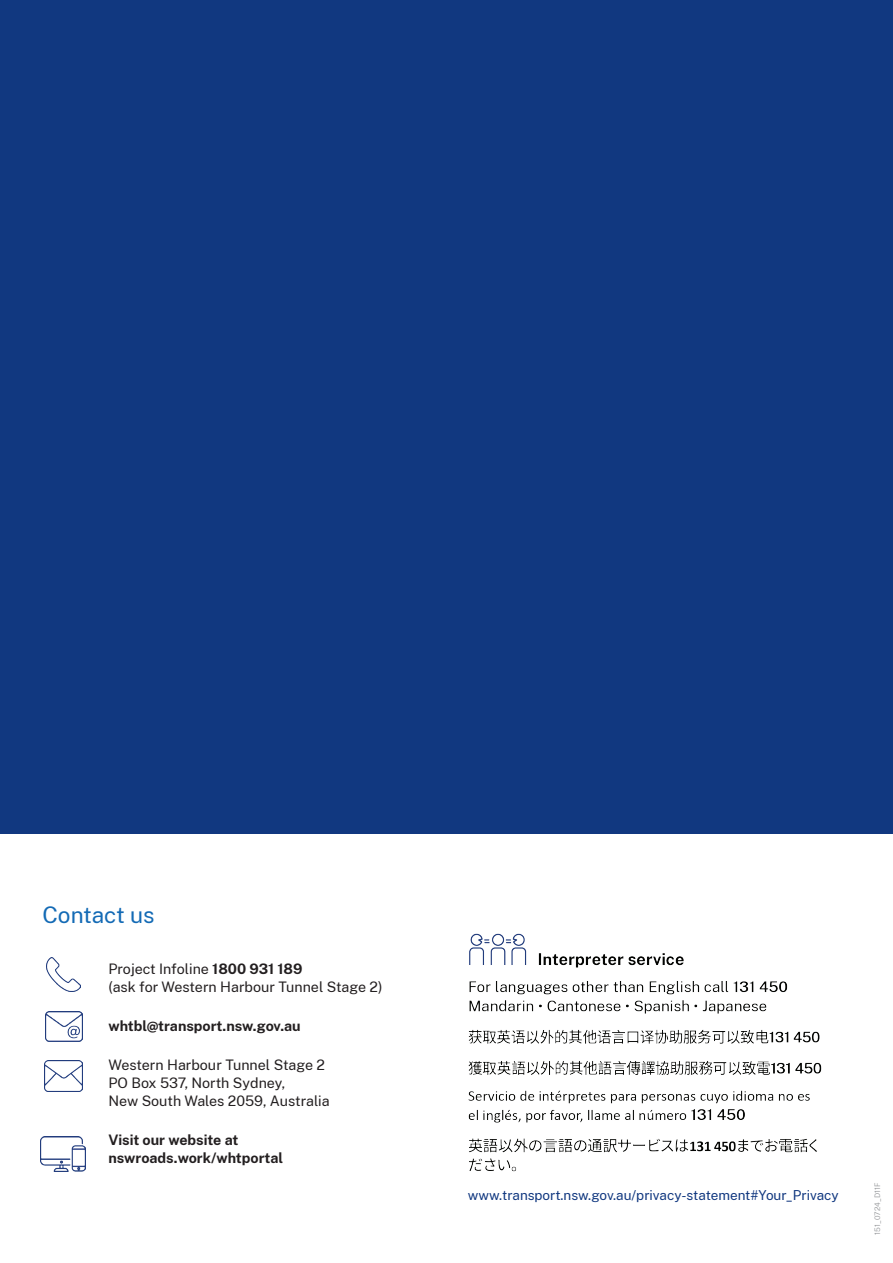
<style>
.page{position:relative;width:893px;height:1263px;background:#fff}
.page>*{position:absolute;margin:0;border:0;box-sizing:border-box;transform-origin:0 0}
.t1{font:22.5px "Public Sans NSW";color:#136ab5}
.t2{font:14.25px/18px "Public Sans NSW";color:#231f20}
.t3{font:700 14.25px/18px "Public Sans NSW";color:#231f20}
.t4{font:13.5px "Public Sans NSW";color:#113880}
.t5{font:300 7.5px "Public Sans NSW";color:#939598}
.s1{font-weight:700}
</style>
<div class="page">
<div style="left:0;top:0;width:893px;height:833px;background:#113880"></div>
<img style="left:44px;top:1060px;width:38px;height:31px">
<img style="left:45px;top:1011px;width:37px;height:30px">
<img style="left:46px;top:957px;width:35px;height:35px">
<img style="left:468px;top:933px;width:354px;height:239px">
<img style="left:41px;top:1137px;width:45px;height:34px">
<h1 class="t1" style="left:43px;top:898px;width:114px">Contact us</h1>
<p class="t2" style="left:108px;top:958px;width:275px">Project Infoline <span class="s1">1800 931 189<br></span>(ask for Western Harbour Tunnel Stage 2)</p>
<p class="t3" style="left:108px;top:1015px;width:194px">whtbl@transport.nsw.gov.au</p>
<p class="t2" style="left:108px;top:1055px;width:223px">Western Harbour Tunnel Stage 2<br>PO Box 537, North Sydney,<br>New South Wales 2059, Australia</p>
<p class="t3" style="left:108px;top:1130px;width:176px">Visit our website at nswroads.work/whtportal</p>
<p class="t4" style="left:468px;top:1185px;width:372px">www.transport.nsw.gov.au/privacy-statement#Your_Privacy</p>
<p class="t5" style="left:872px;top:1234px;width:53px;rotate:-90deg">151_0724_D11F</p>
</div>
